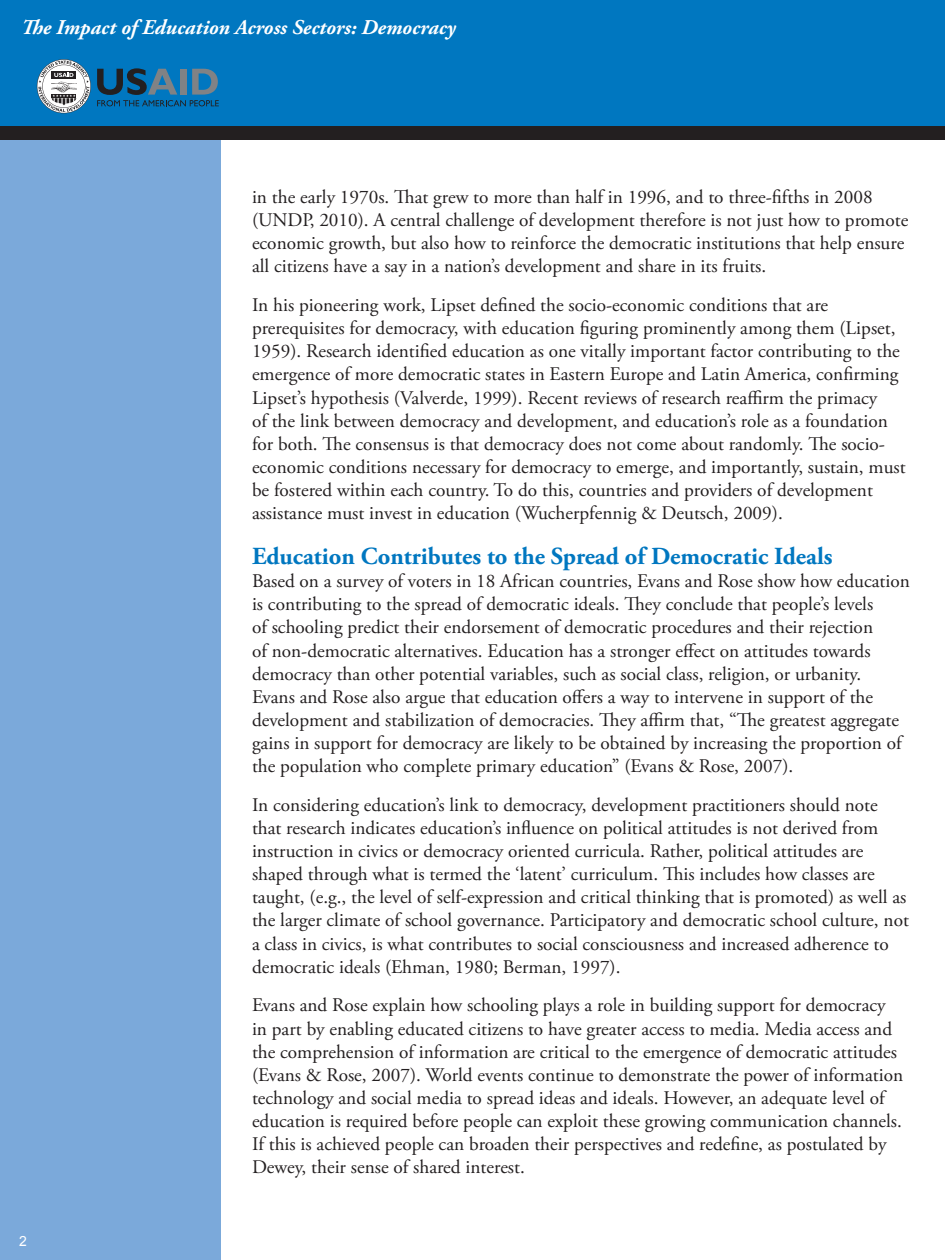
<style>
.page{position:relative;width:945px;height:1260px;background:#fff}
.page>*{position:absolute;margin:0;border:0;box-sizing:border-box;transform-origin:0 0}
.EQUIP2_Body_Text{font:700 24.5px "Adobe Garamond Pro";color:#0077c0}
.t1{font:italic 700 21px "Adobe Garamond Pro";color:#fff}
.EQUIP2_Body_Text-2{font:19.25px/23.1px "Adobe Garamond Pro";color:#231f20}
.t2{font:14px "Arial";color:#fff}
</style>
<div class="page">
<div style="left:0;top:0;width:945px;height:126px;background:#0077c0"></div>
<div style="left:0;top:129px;width:220px;height:1131px;background:#7ba9da"></div>
<div style="left:0;top:126px;width:945px;height:13px;background:#231f20"></div>
<svg style="left:97px;top:68px;width:122px;height:38px"></svg>
<svg style="left:37px;top:59px;width:54px;height:54px"></svg>
<p class="t1" style="left:21px;top:15px;width:436px">The Impact of Education Across Sectors: Democracy</p>
<p class="t2" style="left:19px;top:1232px;width:9px">2</p>
<p class="EQUIP2_Body_Text-2" style="left:252px;top:186px;width:658px">in the early 1970s. That grew to more than half in 1996, and to three-fifths in 2008 (UNDP, 2010). A central challenge of development therefore is not just how to promote economic growth, but also how to reinforce the democratic institutions that help ensure all citizens have a say in a nation’s development and share in its fruits.</p>
<p class="EQUIP2_Body_Text-2" style="left:252px;top:294px;width:655px">In his pioneering work, Lipset defined the socio-economic conditions that are prerequisites for democracy, with education figuring prominently among them (Lipset, 1959). Research identified education as one vitally important factor contributing to the emergence of more democratic states in Eastern Europe and Latin America, confirming Lipset’s hypothesis (Valverde, 1999). Recent reviews of research reaffirm the primacy<br>of the link between democracy and development, and education’s role as a foundation for both. The consensus is that democracy does not come about randomly. The socio&shy;economic conditions necessary for democracy to emerge, and importantly, sustain, must be fostered within each country. To do this, countries and providers of development assistance must invest in education (Wucherpfennig &amp; Deutsch, 2009).</p>
<p class="EQUIP2_Body_Text" style="left:252px;top:542px;width:582px">Education Contributes to the Spread of Democratic Ideals</p>
<p class="EQUIP2_Body_Text-2" style="left:252px;top:570px;width:659px">Based on a survey of voters in 18 African countries, Evans and Rose show how education is contributing to the spread of democratic ideals. They conclude that people’s levels<br>of schooling predict their endorsement of democratic procedures and their rejection<br>of non-democratic alternatives. Education has a stronger effect on attitudes towards democracy than other potential variables, such as social class, religion, or urbanity.<br>Evans and Rose also argue that education offers a way to intervene in support of the development and stabilization of democracies. They affirm that, “The greatest aggregate gains in support for democracy are likely to be obtained by increasing the proportion of the population who complete primary education” (Evans &amp; Rose, 2007).</p>
<p class="EQUIP2_Body_Text-2" style="left:252px;top:794px;width:658px">In considering education’s link to democracy, development practitioners should note that research indicates education’s influence on political attitudes is not derived from instruction in civics or democracy oriented curricula. Rather, political attitudes are shaped through what is termed the ‘latent’ curriculum. This includes how classes are taught, (e.g., the level of self-expression and critical thinking that is promoted) as well as the larger climate of school governance. Participatory and democratic school culture, not a class in civics, is what contributes to social consciousness and increased adherence to democratic ideals (Ehman, 1980; Berman, 1997).</p>
<p class="EQUIP2_Body_Text-2" style="left:252px;top:994px;width:653px">Evans and Rose explain how schooling plays a role in building support for democracy in part by enabling educated citizens to have greater access to media. Media access and the comprehension of information are critical to the emergence of democratic attitudes (Evans &amp; Rose, 2007). World events continue to demonstrate the power of information technology and social media to spread ideas and ideals. However, an adequate level of education is required before people can exploit these growing communication channels.<br>If this is achieved people can broaden their perspectives and redefine, as postulated by Dewey, their sense of shared interest.</p>
</div>
